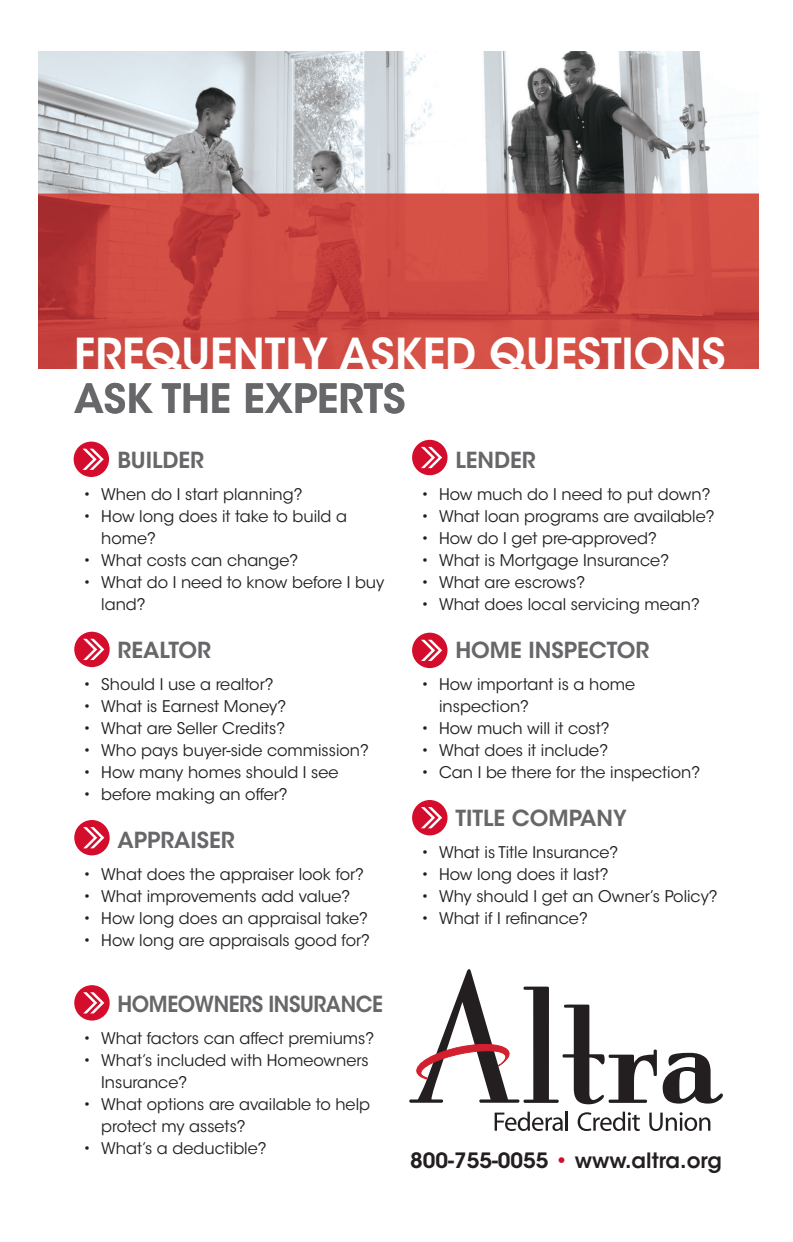
<style>
.page{position:relative;width:793px;height:1242px;background:#fff}
.page>*{position:absolute;margin:0;border:0;box-sizing:border-box;transform-origin:0 0}
.t1{font:600 42.4px "ITC Avant Garde Std";color:#fff}
.t2{font:600 40px "ITC Avant Garde Std";color:#67676a}
.Header_3{font:600 22px "ITC Avant Garde Std";color:#67676a}
.Header_3-2{font:600 22px "ITC Avant Garde Std";letter-spacing:-.02em;color:#67676a;scale:.93 1}
.t3{font:600 21px "ITC Avant Garde Std";color:#231f20}
.t4{font:16px/22px "ITC Avant Garde Std";color:#231f20}
.s1{color:#d30d2b}
</style>
<div class="page">
<svg style="left:494px;top:1111px;width:73px;height:19px"></svg>
<svg style="left:577px;top:1111px;width:62px;height:19px"></svg>
<svg style="left:649px;top:1112px;width:61px;height:18px"></svg>
<svg style="left:662px;top:1052px;width:60px;height:51px"></svg>
<svg style="left:409px;top:969px;width:247px;height:135px"></svg>
<div style="left:412px;top:440px;width:35px;height:35px;background:#d30d2b;border-radius:50%"></div>
<svg style="left:421px;top:447px;width:21px;height:21px"></svg>
<div style="left:412px;top:632px;width:35px;height:36px;background:#d30d2b;border-radius:50%"></div>
<svg style="left:421px;top:639px;width:21px;height:22px"></svg>
<div style="left:412px;top:799px;width:35px;height:36px;background:#d30d2b;border-radius:50%"></div>
<svg style="left:421px;top:807px;width:21px;height:21px"></svg>
<div style="left:74px;top:441px;width:35px;height:36px;background:#d30d2b;border-radius:50%"></div>
<svg style="left:82px;top:448px;width:22px;height:22px"></svg>
<div style="left:74px;top:819px;width:36px;height:36px;background:#d30d2b;border-radius:50%"></div>
<svg style="left:83px;top:827px;width:21px;height:21px"></svg>
<div style="left:74px;top:984px;width:36px;height:36px;background:#d30d2b;border-radius:50%"></div>
<svg style="left:83px;top:992px;width:21px;height:21px"></svg>
<div style="left:74px;top:631px;width:36px;height:36px;background:#d30d2b;border-radius:50%"></div>
<svg style="left:83px;top:638px;width:21px;height:22px"></svg>
<img style="left:38px;top:52px;width:720px;height:316px">
<p class="t1" style="left:74px;top:327px;width:652px">FREQUENTLY ASKED QUESTIONS</p>
<p class="t2" style="left:74px;top:373px;width:332px">ASK THE EXPERTS</p>
<p class="Header_3" style="left:117px;top:445px;width:88px">BUILDER</p>
<p class="t4" style="left:83px;top:483px;width:221px">• When do I start planning?</p>
<p class="t4" style="left:101px;top:505px;width:247px;text-indent:-18px">• How long does it take to build a home?</p>
<p class="t4" style="left:83px;top:549px;width:216px">• What costs can change?</p>
<p class="t4" style="left:101px;top:571px;width:284px;text-indent:-18px">• What do I need to know before I buy land?</p>
<p class="Header_3" style="left:117px;top:635px;width:95px">REALTOR</p>
<p class="t4" style="left:83px;top:673px;width:192px">• Should I use a realtor?</p>
<p class="t4" style="left:83px;top:695px;width:204px">• What is Earnest Money?</p>
<p class="t4" style="left:83px;top:717px;width:203px">• What are Seller Credits?</p>
<p class="t4" style="left:83px;top:739px;width:287px">• Who pays buyer-side commission?</p>
<p class="t4" style="left:83px;top:761px;width:257px">• How many homes should I see</p>
<p class="t4" style="left:83px;top:783px;width:206px">• before making an offer?</p>
<p class="Header_3" style="left:117px;top:825px;width:119px">APPRAISER</p>
<p class="t4" style="left:83px;top:863px;width:282px">• What does the appraiser look for?</p>
<p class="t4" style="left:83px;top:885px;width:268px">• What improvements add value?</p>
<p class="t4" style="left:83px;top:907px;width:286px">• How long does an appraisal take?</p>
<p class="t4" style="left:83px;top:929px;width:288px">• How long are appraisals good for?</p>
<p class="Header_3-2" style="left:117px;top:989px;width:287px">HOMEOWNERS INSURANCE</p>
<p class="t4" style="left:83px;top:1027px;width:292px">• What factors can affect premiums?</p>
<p class="t4" style="left:101px;top:1049px;width:269px;text-indent:-18px">• What’s included with Homeowners<br>Insurance?</p>
<p class="t4" style="left:101px;top:1093px;width:270px;text-indent:-18px">• What options are available to help protect my assets?</p>
<p class="t4" style="left:83px;top:1137px;width:185px">• What’s a deductible?</p>
<p class="Header_3" style="left:455px;top:445px;width:82px">LENDER</p>
<p class="t4" style="left:421px;top:483px;width:291px">• How much do I need to put down?</p>
<p class="t4" style="left:421px;top:505px;width:295px">• What loan programs are available?</p>
<p class="t4" style="left:421px;top:527px;width:237px">• How do I get pre-approved?</p>
<p class="t4" style="left:421px;top:549px;width:249px">• What is Mortgage Insurance?</p>
<p class="t4" style="left:421px;top:571px;width:166px">• What are escrows?</p>
<p class="t4" style="left:421px;top:593px;width:280px">• What does local servicing mean?</p>
<p class="Header_3" style="left:455px;top:635px;width:195px">HOME INSPECTOR</p>
<p class="t4" style="left:439px;top:673px;width:197px;text-indent:-18px">• How important is a home inspection?</p>
<p class="t4" style="left:421px;top:717px;width:190px">• How much will it cost?</p>
<p class="t4" style="left:421px;top:739px;width:188px">• What does it include?</p>
<p class="t4" style="left:421px;top:761px;width:280px">• Can I be there for the inspection?</p>
<p class="Header_3" style="left:455px;top:803px;width:173px">TITLE COMPANY</p>
<p class="t4" style="left:421px;top:841px;width:199px">• What is Title Insurance?</p>
<p class="t4" style="left:421px;top:863px;width:189px">• How long does it last?</p>
<p class="t4" style="left:421px;top:885px;width:298px">• Why should I get an Owner’s Policy?</p>
<p class="t4" style="left:421px;top:907px;width:168px">• What if I refinance?</p>
<p class="t3" style="left:410px;top:1147px;width:313px">800-755-0055 <span class="s1">•</span> www.altra.org</p>
</div>
